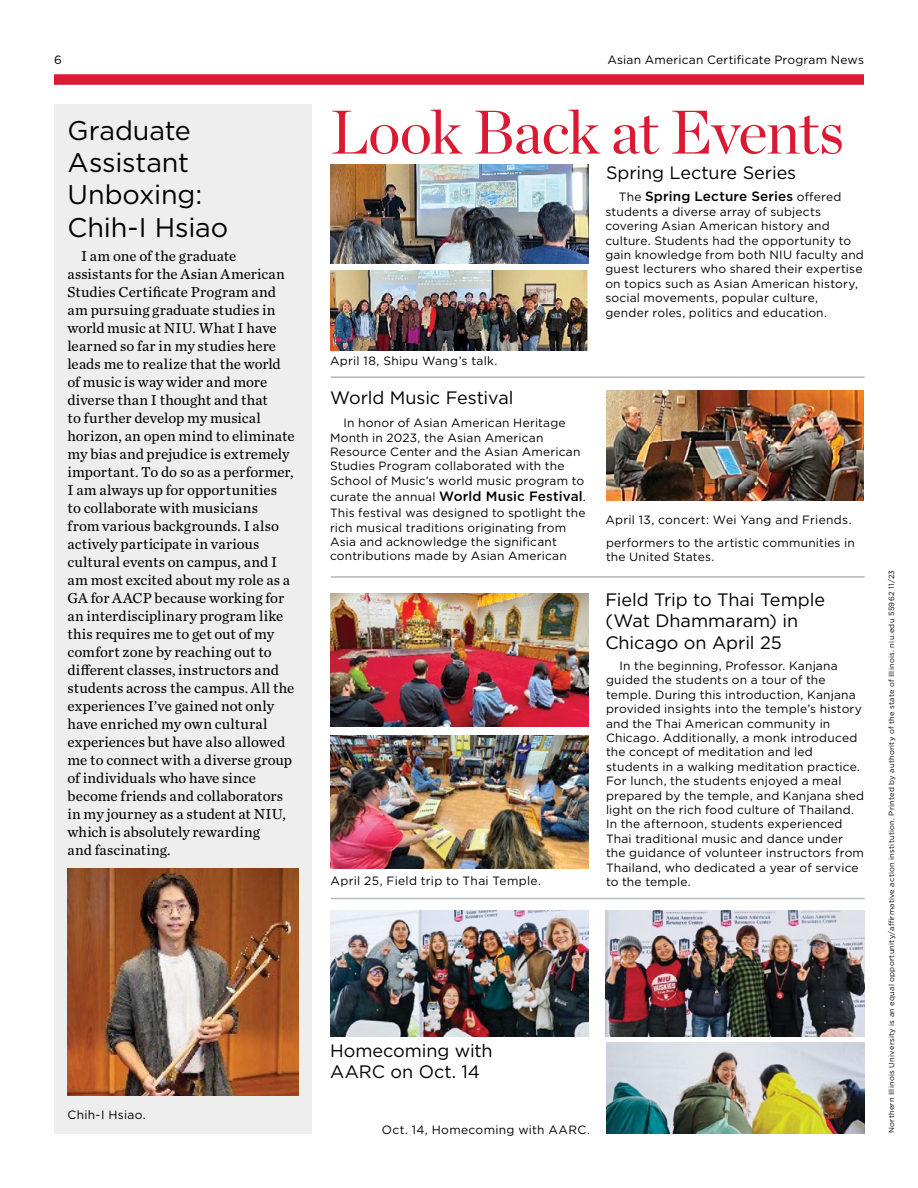
<style>
.page{position:relative;width:918px;height:1188px;background:#fff}
.page>*{position:absolute;margin:0;border:0;box-sizing:border-box;transform-origin:0 0}
._2021_omis_red_larger_headline_-h1{font:61.5px "Chronicle Display";letter-spacing:-.015em;color:#da1a32}
.small_continued_head_-p{font:27px/32.4px "Gotham";letter-spacing:-.005em;color:#000}
.small_headlines_-p{font:18px/21.6px "Gotham";letter-spacing:-.005em;color:#000}
._2021_body_text_-p{font:15px/18px "Chronicle Text G2";letter-spacing:.005em;color:#000}
.smaller_8_pt_gotham_body_text_-p{font:500 13.5px "Gotham";letter-spacing:.01em;color:#000}
.smaller_8_pt_gotham_body_text_-p-2{font:12px/14.4px "Gotham";letter-spacing:.015em;color:#000}
.Newsletter_cutline{font:12px "Gotham";letter-spacing:.025em;color:#000}
._2021_body_text_-p-2{font:7.5px "Gotham";letter-spacing:.035em;color:#000}
.s1{font-weight:400;font-size:12px}
</style>
<div class="page">
<div style="left:54px;top:74px;width:810px;height:11px;background:#da1a32"></div>
<img style="left:330px;top:164px;width:258px;height:99px">
<img style="left:330px;top:270px;width:257px;height:80px">
<img style="left:606px;top:391px;width:258px;height:110px">
<div style="left:54px;top:104px;width:258px;height:1030px;background:#eeeeef"></div>
<img style="left:67px;top:868px;width:231px;height:228px">
<img style="left:330px;top:593px;width:258px;height:134px">
<hr style="left:331px;top:376px;width:534px;height:2px;background:#b6b8ba">
<hr style="left:331px;top:576px;width:534px;height:2px;background:#b6b8ba">
<hr style="left:331px;top:898px;width:534px;height:1px;background:#b6b8ba">
<img style="left:331px;top:735px;width:257px;height:133px">
<img style="left:330px;top:911px;width:258px;height:125px">
<img style="left:606px;top:1042px;width:259px;height:92px">
<img style="left:605px;top:911px;width:260px;height:125px">
<p class="smaller_8_pt_gotham_body_text_-p-2" style="left:54px;top:52px;width:9px">6</p>
<p class="smaller_8_pt_gotham_body_text_-p-2" style="left:607px;top:52px;width:258px">Asian American Certificate Program News</p>
<p class="small_continued_head_-p" style="left:68px;top:113px;width:162px">Graduate<br>Assistant<br>Unboxing:<br>Chih-I Hsiao</p>
<p class="_2021_body_text_-p" style="left:68px;top:247px;width:229px;text-indent:14px">I am one of the graduate assistants for the Asian American<br>Studies Certificate Program and am pursuing graduate studies in world music at NIU. What I have learned so far in my studies here leads me to realize that the world of music is way wider and more diverse than I thought and that<br>to further develop my musical horizon, an open mind to eliminate my bias and prejudice is extremely important. To do so as a performer,<br>I am always up for opportunities<br>to collaborate with musicians<br>from various backgrounds. I also actively participate in various cultural events on campus, and I am most excited about my role as a<br>GA for AACP because working for an interdisciplinary program like this requires me to get out of my comfort zone by reaching out to different classes, instructors and students across the campus. All the experiences I’ve gained not only have enriched my own cultural experiences but have also allowed me to connect with a diverse group of individuals who have since become friends and collaborators in my journey as a student at NIU, which is absolutely rewarding<br>and fascinating.</p>
<h1 class="_2021_omis_red_larger_headline_-h1" style="left:330px;top:85px;width:516px">Look Back at Events</h1>
<p class="smaller_8_pt_gotham_body_text_-p" style="left:619px;top:188px;width:224px"><span class="s1">The</span> Spring Lecture Series <span class="s1">offered</span></p>
<p class="smaller_8_pt_gotham_body_text_-p-2" style="left:605px;top:204px;width:260px">students a diverse array of subjects covering Asian American history and culture. Students had the opportunity to gain knowledge from both NIU faculty and guest lecturers who shared their expertise on topics such as Asian American history, social movements, popular culture, gender roles, politics and education.</p>
<p class="small_headlines_-p" style="left:606px;top:161px;width:192px">Spring Lecture Series</p>
<p class="Newsletter_cutline" style="left:330px;top:353px;width:169px">April 18, Shipu Wang’s talk.</p>
<p class="small_headlines_-p" style="left:330px;top:387px;width:185px">World Music Festival</p>
<p class="smaller_8_pt_gotham_body_text_-p-2" style="left:330px;top:416px;width:256px;text-indent:14px">In honor of Asian American Heritage Month in 2023, the Asian American Resource Center and the Asian American Studies Program collaborated with the School of Music’s world music program to</p>
<p class="smaller_8_pt_gotham_body_text_-p" style="left:330px;top:487px;width:257px"><span class="s1">curate the annual</span> World Music Festival<span class="s1">.</span></p>
<p class="smaller_8_pt_gotham_body_text_-p-2" style="left:330px;top:506px;width:257px">This festival was designed to spotlight the rich musical traditions originating from Asia and acknowledge the significant contributions made by Asian American</p>
<p class="Newsletter_cutline" style="left:331px;top:873px;width:212px">April 25, Field trip to Thai Temple.</p>
<p class="Newsletter_cutline" style="left:605px;top:512px;width:248px">April 13, concert: Wei Yang and Friends.</p>
<p class="smaller_8_pt_gotham_body_text_-p-2" style="left:606px;top:535px;width:250px">performers to the artistic communities in the United States.</p>
<p class="small_headlines_-p" style="left:605px;top:588px;width:221px">Field Trip to Thai Temple (Wat Dhammaram) in<br>Chicago on April 25</p>
<p class="smaller_8_pt_gotham_body_text_-p-2" style="left:606px;top:658px;width:260px;text-indent:14px">In the beginning, Professor. Kanjana guided the students on a tour of the temple. During this introduction, Kanjana provided insights into the temple’s history and the Thai American community in Chicago. Additionally, a monk introduced the concept of meditation and led students in a walking meditation practice.<br>For lunch, the students enjoyed a meal prepared by the temple, and Kanjana shed light on the rich food culture of Thailand.<br>In the afternoon, students experienced Thai traditional music and dance under the guidance of volunteer instructors from Thailand, who dedicated a year of service to the temple.</p>
<p class="Newsletter_cutline" style="left:68px;top:1107px;width:80px">Chih-I Hsiao.</p>
<p class="small_headlines_-p" style="left:330px;top:1039px;width:164px">Homecoming with<br>AARC on Oct. 14</p>
<p class="Newsletter_cutline" style="left:382px;top:1122px;width:210px">Oct. 14, Homecoming with AARC.</p>
<p class="_2021_body_text_-p-2" style="left:887px;top:1133px;width:565px;rotate:-90deg">Northern Illinois University is an equal opportunity/affirmative action institution. Printed by authority of the state of Illinois. niu.edu 55962 11/23</p>
</div>
